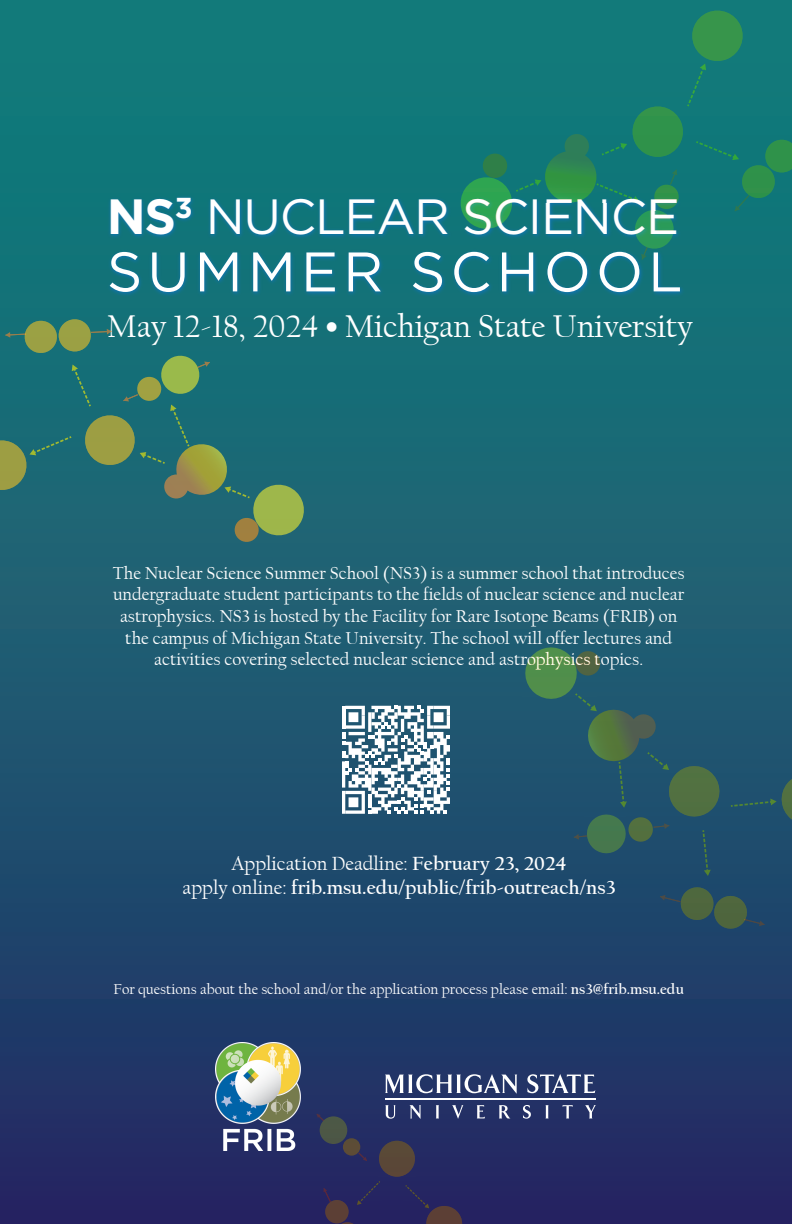
<style>
.page{position:relative;width:792px;height:1224px;background:#fff}
.page>*{position:absolute;margin:0;border:0;box-sizing:border-box;transform-origin:0 0}
.t1{font:55.6px "Gotham";letter-spacing:.09em;color:#fff}
.t2{font:49.4px "Gotham";letter-spacing:-.025em;color:#fff}
.t3{font:33px "Californian FB";letter-spacing:-.005em;color:#fff}
.t4{font:700 20px/24px "Californian FB";color:#fff;text-align:center}
.t5{font:18px/21.6px "Californian FB";color:#fff;text-align:center}
.t6{font:15px "Californian FB";color:#fff}
.s1{font-weight:700}
.s2{font-weight:400}
</style>
<div class="page">
<div style="left:0;top:0;width:792px;height:1224px;background:linear-gradient(to bottom,#10867e,#262d65)"></div>
<img style="left:72px;top:141px;width:657px;height:201px">
<svg style="left:461px;top:11px;width:331px;height:249px;background:#157c74"></svg>
<svg style="left:0;top:319px;width:304px;height:223px;background:#30746d"></svg>
<svg style="left:731px;top:774px;width:61px;height:50px;background:#245468"></svg>
<svg style="left:660px;top:887px;width:105px;height:42px;background:#305259"></svg>
<svg style="left:525px;top:647px;width:194px;height:229px;background:#285a67"></svg>
<svg style="left:324px;top:1188px;width:7px;height:14px"></svg>
<svg style="left:359px;top:1153px;width:8px;height:8px"></svg>
<svg style="left:317px;top:1114px;width:7px;height:7px"></svg>
<svg style="left:357px;top:1181px;width:23px;height:24px"></svg>
<div style="left:320px;top:1116px;width:27px;height:28px;background:#4c5746;border-radius:50%"></div>
<div style="left:379px;top:1141px;width:36px;height:36px;background:#5a4737;border-radius:50%"></div>
<svg style="left:405px;top:1185px;width:57px;height:39px;background:#322a56"></svg>
<div style="left:325px;top:1200px;width:24px;height:23px;background:#5c3f35;border-radius:50%"></div>
<svg style="left:336px;top:1222px;width:23px;height:2px"></svg>
<div style="left:343px;top:1138px;width:17px;height:18px;background:#5d4c36;border-radius:50%"></div>
<svg style="left:342px;top:706px;width:108px;height:108px"></svg>
<img style="left:216px;top:1043px;width:84px;height:108px">
<svg style="left:385px;top:1105px;width:11px;height:14px"></svg>
<svg style="left:409px;top:1105px;width:12px;height:14px"></svg>
<svg style="left:436px;top:1105px;width:3px;height:13px"></svg>
<svg style="left:452px;top:1105px;width:12px;height:14px"></svg>
<svg style="left:477px;top:1105px;width:8px;height:13px"></svg>
<svg style="left:499px;top:1105px;width:12px;height:14px"></svg>
<svg style="left:523px;top:1105px;width:8px;height:14px"></svg>
<svg style="left:545px;top:1105px;width:4px;height:13px"></svg>
<svg style="left:563px;top:1105px;width:10px;height:13px"></svg>
<svg style="left:585px;top:1105px;width:11px;height:13px"></svg>
<svg style="left:385px;top:1074px;width:132px;height:20px"></svg>
<svg style="left:527px;top:1074px;width:68px;height:19px"></svg>
<hr style="left:385px;top:1098px;width:211px;height:1px;background:#fff">
<h2 class="t2" style="left:107px;top:185px;width:574px"><span class="s1">NS</span><sup>3</sup> NUCLEAR SCIENCE</h2>
<h1 class="t1" style="left:107px;top:236px;width:577px">SUMMER SCHOOL</h1>
<h3 class="t3" style="left:107px;top:308px;width:587px">May 12-18, 2024 <sup>•</sup> Michigan State University</h3>
<p class="t5" style="left:113px;top:562px;width:573px">The Nuclear Science Summer School (NS3) is a summer school that introduces undergraduate student participants to the fields of nuclear science and nuclear astrophysics. NS3 is hosted by the Facility for Rare Isotope Beams (FRIB) on the campus of Michigan State University. The school will offer lectures and activities covering selected nuclear science and astrophysics topics.</p>
<p class="t4" style="left:183px;top:852px;width:434px"><span class="s2">Application Deadline:</span> February 23, 2024<br><span class="s2">apply online:</span> frib.msu.edu/public/frib-outreach/ns3</p>
<p class="t6" style="left:114px;top:980px;width:572px">For questions about the school and/or the application process please email: <span class="s1">ns3@frib.msu.edu</span></p>
</div>
